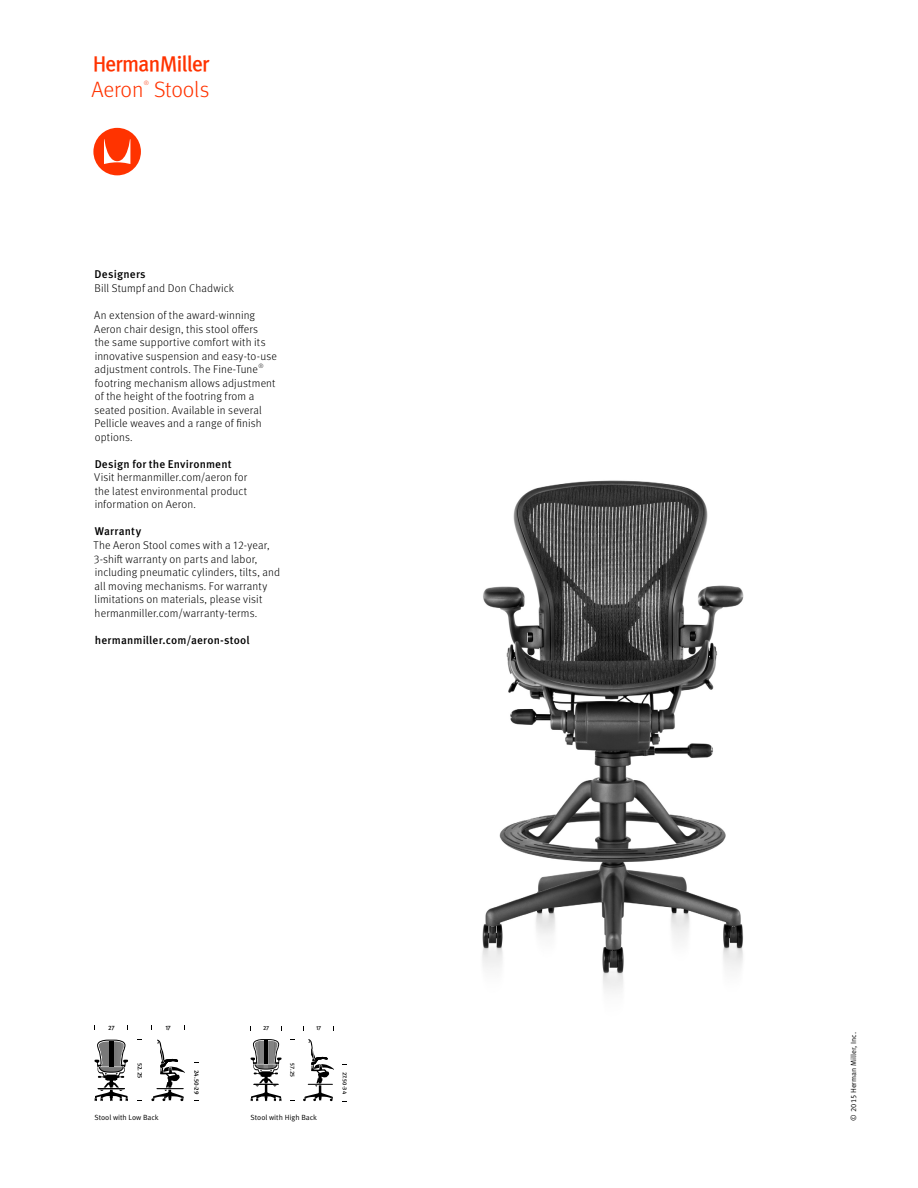
<style>
.page{position:relative;width:918px;height:1188px;background:#fff}
.page>*{position:absolute;margin:0;border:0;box-sizing:border-box;transform-origin:0 0}
.t1{font:37.35px "Herman Miller Logo Normal";color:#f30}
.t2{font:300 22.2px "Meta OT";letter-spacing:-.01em;color:#f30}
.t3{font:300 11.25px/13.5px "Meta OT";letter-spacing:.015em;color:#000}
.t4{font:500 11.25px "Meta OT";letter-spacing:.015em;color:#000}
.t5{font:7.5px "Meta OT Norm";color:#000}
.t6{font:500 6.3px "Meta OT";letter-spacing:-.045em;color:#000}
.t7{font:300 6.15px "Meta OT";color:#f30}
.t8{font:500 5.85px "Meta OT";letter-spacing:-.035em;color:#000}
</style>
<div class="page">
<svg style="left:93px;top:128px;width:48px;height:47px"></svg>
<img style="left:331px;top:480px;width:413px;height:622px">
<svg style="left:303px;top:1039px;width:31px;height:62px"></svg>
<svg style="left:251px;top:1039px;width:31px;height:62px"></svg>
<svg style="left:151px;top:1039px;width:34px;height:62px"></svg>
<svg style="left:94px;top:1040px;width:34px;height:61px"></svg>
<h1 class="t1" style="left:92px;top:41px;width:121px">z</h1>
<h2 class="t2" style="left:91px;top:76px;width:54px">Aeron</h2>
<p class="t7" style="left:144px;top:80px;width:7px">®</p>
<h2 class="t2" style="left:154px;top:76px;width:57px">Stools</h2>
<p class="t4" style="left:95px;top:267px;width:53px">Designers</p>
<p class="t3" style="left:95px;top:282px;width:141px">Bill Stumpf and Don Chadwick</p>
<p class="t3" style="left:94px;top:309px;width:184px">An extension of the award-winning Aeron chair design, this stool offers<br>the same supportive comfort with its innovative suspension and easy-to-use adjustment controls. The Fine-Tune<sup>® </sup>footring mechanism allows adjustment of the height of the footring from a seated position. Available in several Pellicle weaves and a range of finish options.</p>
<p class="t4" style="left:95px;top:457px;width:138px">Design for the Environment</p>
<p class="t3" style="left:94px;top:471px;width:154px;text-align:justify">Visit hermanmiller.com/aeron for the latest environmental product information on Aeron.</p>
<p class="t4" style="left:95px;top:525px;width:48px">Warranty</p>
<p class="t3" style="left:94px;top:539px;width:188px">The Aeron Stool comes with a 12-year, 3-shift warranty on parts and labor, including pneumatic cylinders, tilts, and all moving mechanisms. For warranty limitations on materials, please visit hermanmiller.com/warranty-terms.</p>
<p class="t4" style="left:95px;top:633px;width:156px">hermanmiller.com/aeron-stool</p>
<p class="t6" style="left:108px;top:1024px;width:8px">27</p>
<p class="t6" style="left:165px;top:1024px;width:7px">17</p>
<p class="t6" style="left:144px;top:1063px;width:17px;rotate:90deg">52.25</p>
<p class="t6" style="left:201px;top:1070px;width:26px;rotate:90deg">24.50-29</p>
<p class="t8" style="left:263px;top:1024px;width:8px">27</p>
<p class="t8" style="left:316px;top:1024px;width:7px">17</p>
<p class="t8" style="left:296px;top:1063px;width:15px;rotate:90deg">57.25</p>
<p class="t5" style="left:94px;top:1113px;width:66px">Stool with Low Back</p>
<p class="t5" style="left:251px;top:1113px;width:68px">Stool with High Back</p>
<p class="t8" style="left:349px;top:1072px;width:23px;rotate:90deg">27.50-34</p>
<p class="t5" style="left:849px;top:1120px;width:90px;rotate:-90deg">© 2015 Herman Miller, Inc.</p>
</div>
